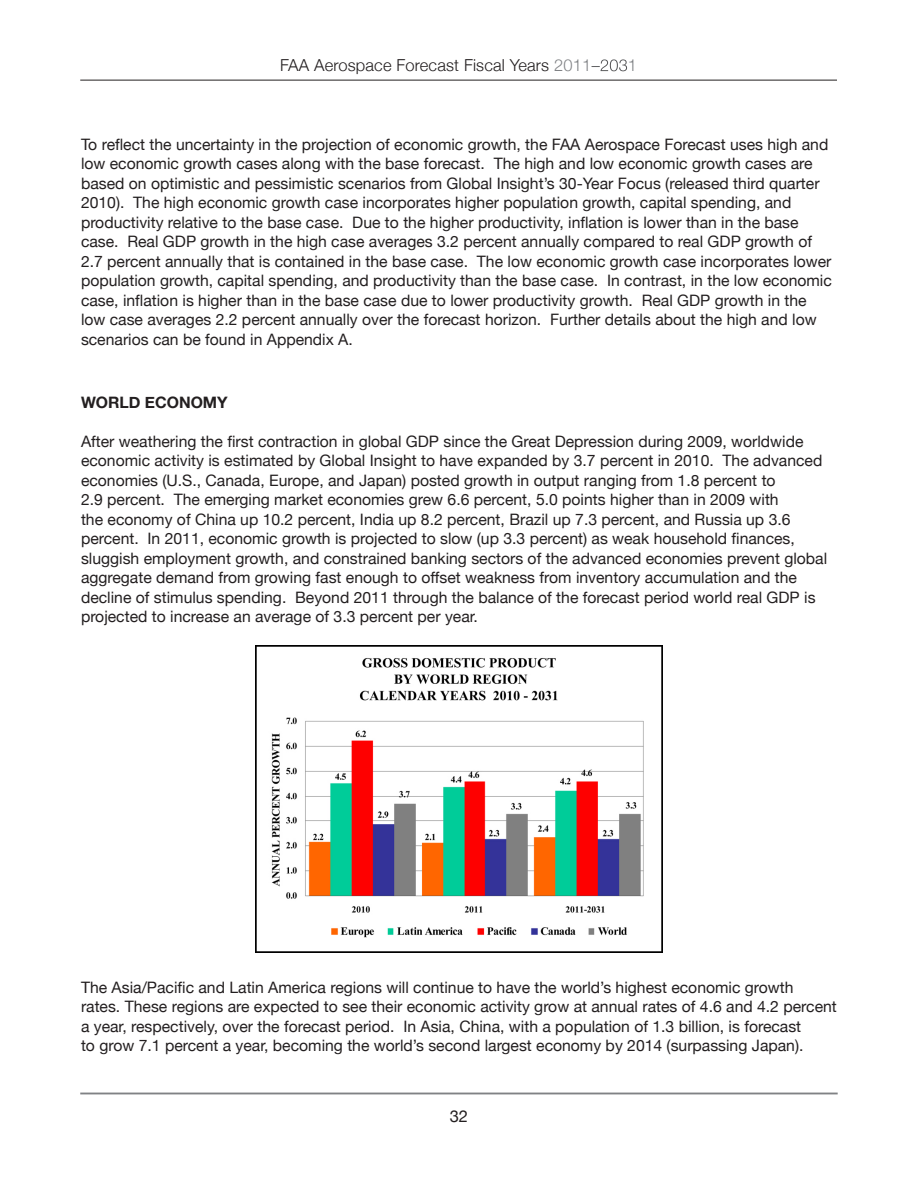
<style>
.page{position:relative;width:918px;height:1188px;background:#fff}
.page>*{position:absolute;margin:0;border:0;box-sizing:border-box;transform-origin:0 0}
.t1{font:300 16.5px "Helvetica Neue";letter-spacing:.01em;color:#231f20}
.t2{font:16.5px "Helvetica Neue";color:#231f20}
.t3{font:15.75px/19.5px "Helvetica Neue";color:#231f20}
.t4{font:700 15.75px "Helvetica Neue";color:#231f20}
.s1{color:#808285}
.s2{color:#fff}
</style>
<div class="page">
<hr style="left:80px;top:80px;width:757px;height:1px;background:#231f20">
<hr style="left:80px;top:1093px;width:758px;height:1px;background:#808285">
<img style="left:255px;top:646px;width:408px;height:306px">
<p class="t1" style="left:280px;top:55px;width:359px">FAA Aerospace Forecast Fiscal Years <span class="s1">2011</span><span class="s2">–203</span><span class="s1">1</span></p>
<p class="t3" style="left:81px;top:134px;width:752px">To reflect the uncertainty in the projection of economic growth, the FAA Aerospace Forecast uses high and low economic growth cases along with the base forecast. The high and low economic growth cases are based on optimistic and pessimistic scenarios from Global Insight’s 30-Year Focus (released third quarter 2010). The high economic growth case incorporates higher population growth, capital spending, and productivity relative to the base case. Due to the higher productivity, inflation is lower than in the base case. Real GDP growth in the high case averages 3.2 percent annually compared to real GDP growth of 2.7 percent annually that is contained in the base case. The low economic growth case incorporates lower population growth, capital spending, and productivity than the base case. In contrast, in the low economic case, inflation is higher than in the base case due to lower productivity growth. Real GDP growth in the low case averages 2.2 percent annually over the forecast horizon. Further details about the high and low scenarios can be found in Appendix A.</p>
<p class="t4" style="left:81px;top:393px;width:146px">WORLD ECONOMY</p>
<p class="t3" style="left:81px;top:431px;width:748px">After weathering the first contraction in global GDP since the Great Depression during 2009, worldwide economic activity is estimated by Global Insight to have expanded by 3.7 percent in 2010. The advanced economies (U.S., Canada, Europe, and Japan) posted growth in output ranging from 1.8 percent to<br>2.9 percent. The emerging market economies grew 6.6 percent, 5.0 points higher than in 2009 with<br>the economy of China up 10.2 percent, India up 8.2 percent, Brazil up 7.3 percent, and Russia up 3.6 percent. In 2011, economic growth is projected to slow (up 3.3 percent) as weak household finances, sluggish employment growth, and constrained banking sectors of the advanced economies prevent global aggregate demand from growing fast enough to offset weakness from inventory accumulation and the decline of stimulus spending. Beyond 2011 through the balance of the forecast period world real GDP is projected to increase an average of 3.3 percent per year.</p>
<p class="t3" style="left:81px;top:977px;width:757px">The Asia/Pacific and Latin America regions will continue to have the world’s highest economic growth rates. These regions are expected to see their economic activity grow at annual rates of 4.6 and 4.2 percent a year, respectively, over the forecast period. In Asia, China, with a population of 1.3 billion, is forecast<br>to grow 7.1 percent a year, becoming the world’s second largest economy by 2014 (surpassing Japan).</p>
<p class="t2" style="left:450px;top:1106px;width:20px">32</p>
</div>
